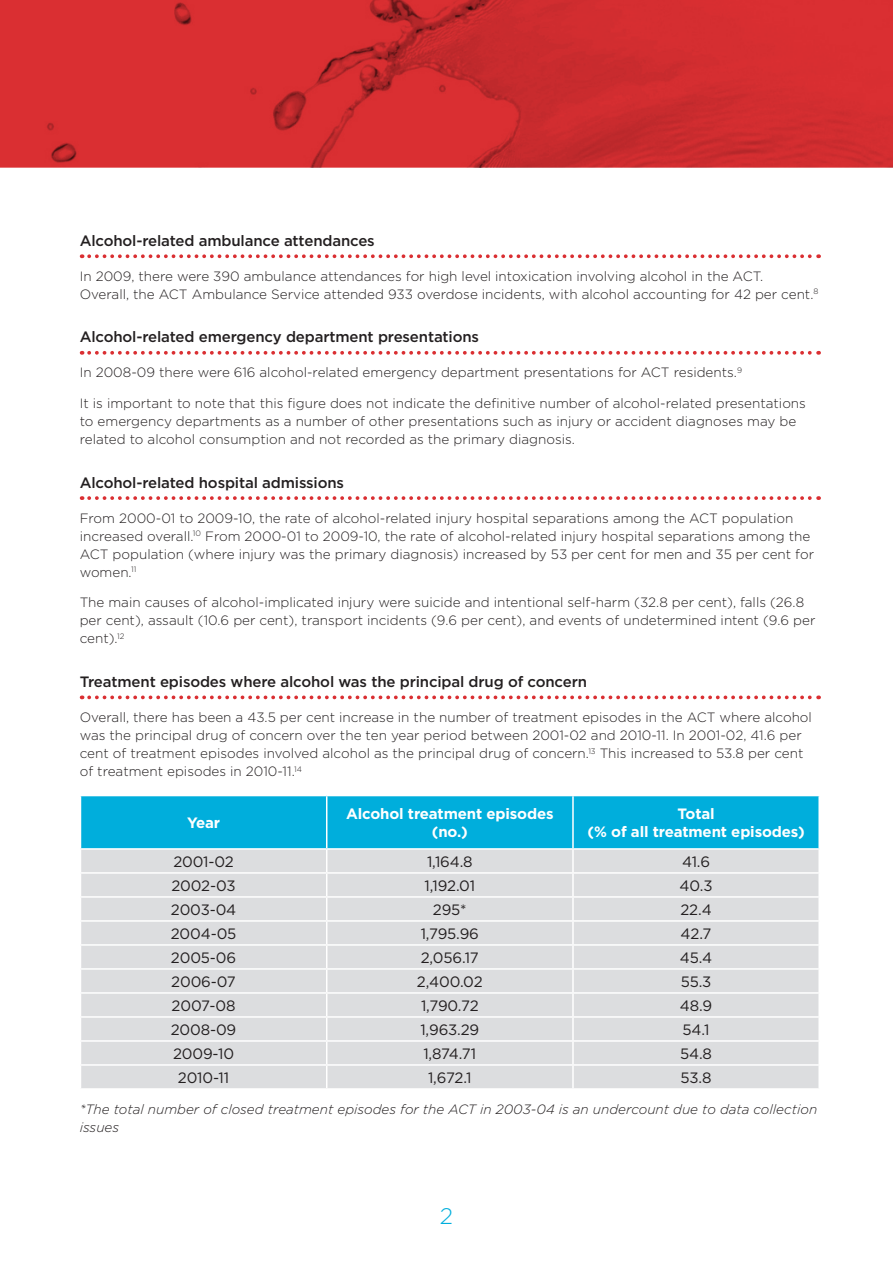
<style>
.page{position:relative;width:893px;height:1263px;background:#fff}
.page>*{position:absolute;margin:0;border:0;box-sizing:border-box;transform-origin:0 0}
.t1{font:300 22.5px "Gotham";color:#00aedc}
.t2{font:15px "Gotham";letter-spacing:-.01em;color:#231f20}
.t3{font:500 15px "Gotham";letter-spacing:-.01em;color:#231f20}
.t4{font:700 15px/18px "Gotham";letter-spacing:-.01em;color:#fff;text-align:center}
.t5{font:300 13.5px/18px "Gotham";color:#231f20}
.t6{font:italic 300 13.5px/18px "Gotham";color:#231f20}
</style>
<div class="page">
<svg style="left:0;top:0;width:893px;height:168px;background:#d22d30"></svg>
<svg style="left:89px;top:254px;width:730px;height:4px"></svg>
<svg style="left:89px;top:351px;width:730px;height:4px"></svg>
<svg style="left:89px;top:496px;width:730px;height:4px"></svg>
<svg style="left:89px;top:695px;width:730px;height:4px"></svg>
<svg style="left:80px;top:795px;width:739px;height:293px;background:#b7d6e0"></svg>
<hr style="left:573px;top:1064px;width:247px;height:2px;background:#fff">
<hr style="left:572px;top:1066px;width:2px;height:22px;background:#fff">
<hr style="left:818px;top:1066px;width:2px;height:22px;background:#fff">
<p class="t3" style="left:80px;top:231px;width:297px">Alcohol-related ambulance attendances</p>
<p class="t5" style="left:80px;top:267px;width:740px">In 2009, there were 390 ambulance attendances for high level intoxication involving alcohol in the ACT.<br>Overall, the ACT Ambulance Service attended 933 overdose incidents, with alcohol accounting for 42 per cent.<sup>8</sup></p>
<p class="t3" style="left:80px;top:327px;width:401px">Alcohol-related emergency department presentations</p>
<p class="t5" style="left:80px;top:363px;width:664px">In 2008-09 there were 616 alcohol-related emergency department presentations for ACT residents.<sup>9</sup></p>
<p class="t5" style="left:80px;top:394px;width:728px">It is important to note that this figure does not indicate the definitive number of alcohol-related presentations to emergency departments as a number of other presentations such as injury or accident diagnoses may be related to alcohol consumption and not recorded as the primary diagnosis.</p>
<p class="t3" style="left:80px;top:473px;width:266px">Alcohol-related hospital admissions</p>
<p class="t5" style="left:80px;top:509px;width:736px">From 2000-01 to 2009-10, the rate of alcohol-related injury hospital separations among the ACT population increased overall.<sup>10</sup> From 2000-01 to 2009-10, the rate of alcohol-related injury hospital separations among the ACT population (where injury was the primary diagnosis) increased by 53 per cent for men and 35 per cent for women.<sup>11</sup></p>
<p class="t5" style="left:80px;top:593px;width:737px">The main causes of alcohol-implicated injury were suicide and intentional self-harm (32.8 per cent), falls (26.8 per cent), assault (10.6 per cent), transport incidents (9.6 per cent), and events of undetermined intent (9.6 per cent).<sup>12</sup></p>
<p class="t3" style="left:80px;top:672px;width:509px">Treatment episodes where alcohol was the principal drug of concern</p>
<p class="t5" style="left:80px;top:708px;width:734px">Overall, there has been a 43.5 per cent increase in the number of treatment episodes in the ACT where alcohol was the principal drug of concern over the ten year period between 2001-02 and 2010-11. In 2001-02, 41.6 per cent of treatment episodes involved alcohol as the principal drug of concern.<sup>13</sup> This increased to 53.8 per cent of treatment episodes in 2010-11.<sup>14</sup></p>
<p class="t4" style="left:187px;top:814px;width:34px">Year</p>
<p class="t4" style="left:346px;top:805px;width:209px">Alcohol treatment episodes (no.)</p>
<p class="t4" style="left:588px;top:805px;width:219px">Total<br>(% of all treatment episodes)</p>
<p class="t2" style="left:173px;top:852px;width:62px">2001-02</p>
<p class="t2" style="left:427px;top:852px;width:47px">1,164.8</p>
<p class="t2" style="left:682px;top:852px;width:30px">41.6</p>
<p class="t2" style="left:171px;top:876px;width:66px">2002-03</p>
<p class="t2" style="left:425px;top:876px;width:52px">1,192.01</p>
<p class="t2" style="left:680px;top:876px;width:34px">40.3</p>
<p class="t2" style="left:171px;top:900px;width:67px">2003-04</p>
<p class="t2" style="left:433px;top:900px;width:35px">295*</p>
<p class="t2" style="left:680px;top:900px;width:33px">22.4</p>
<p class="t2" style="left:171px;top:924px;width:67px">2004-05</p>
<p class="t2" style="left:421px;top:924px;width:60px">1,795.96</p>
<p class="t2" style="left:681px;top:924px;width:32px">42.7</p>
<p class="t2" style="left:171px;top:948px;width:67px">2005-06</p>
<p class="t2" style="left:421px;top:948px;width:60px">2,056.17</p>
<p class="t2" style="left:680px;top:948px;width:34px">45.4</p>
<p class="t2" style="left:171px;top:972px;width:66px">2006-07</p>
<p class="t2" style="left:417px;top:972px;width:67px">2,400.02</p>
<p class="t2" style="left:681px;top:972px;width:32px">55.3</p>
<p class="t2" style="left:172px;top:996px;width:65px">2007-08</p>
<p class="t2" style="left:421px;top:996px;width:59px">1,790.72</p>
<p class="t2" style="left:680px;top:996px;width:34px">48.9</p>
<p class="t2" style="left:171px;top:1020px;width:67px">2008-09</p>
<p class="t2" style="left:420px;top:1020px;width:60px">1,963.29</p>
<p class="t2" style="left:682px;top:1020px;width:29px">54.1</p>
<p class="t2" style="left:173px;top:1044px;width:63px">2009-10</p>
<p class="t2" style="left:423px;top:1044px;width:54px">1,874.71</p>
<p class="t2" style="left:680px;top:1044px;width:33px">54.8</p>
<p class="t2" style="left:178px;top:1068px;width:53px">2010-11</p>
<p class="t2" style="left:428px;top:1068px;width:45px">1,672.1</p>
<p class="t2" style="left:681px;top:1068px;width:32px">53.8</p>
<p class="t6" style="left:80px;top:1100px;width:739px">*The total number of closed treatment episodes for the ACT in 2003-04 is an undercount due to data collection issues</p>
<h1 class="t1" style="left:440px;top:1201px;width:15px">2</h1>
</div>
